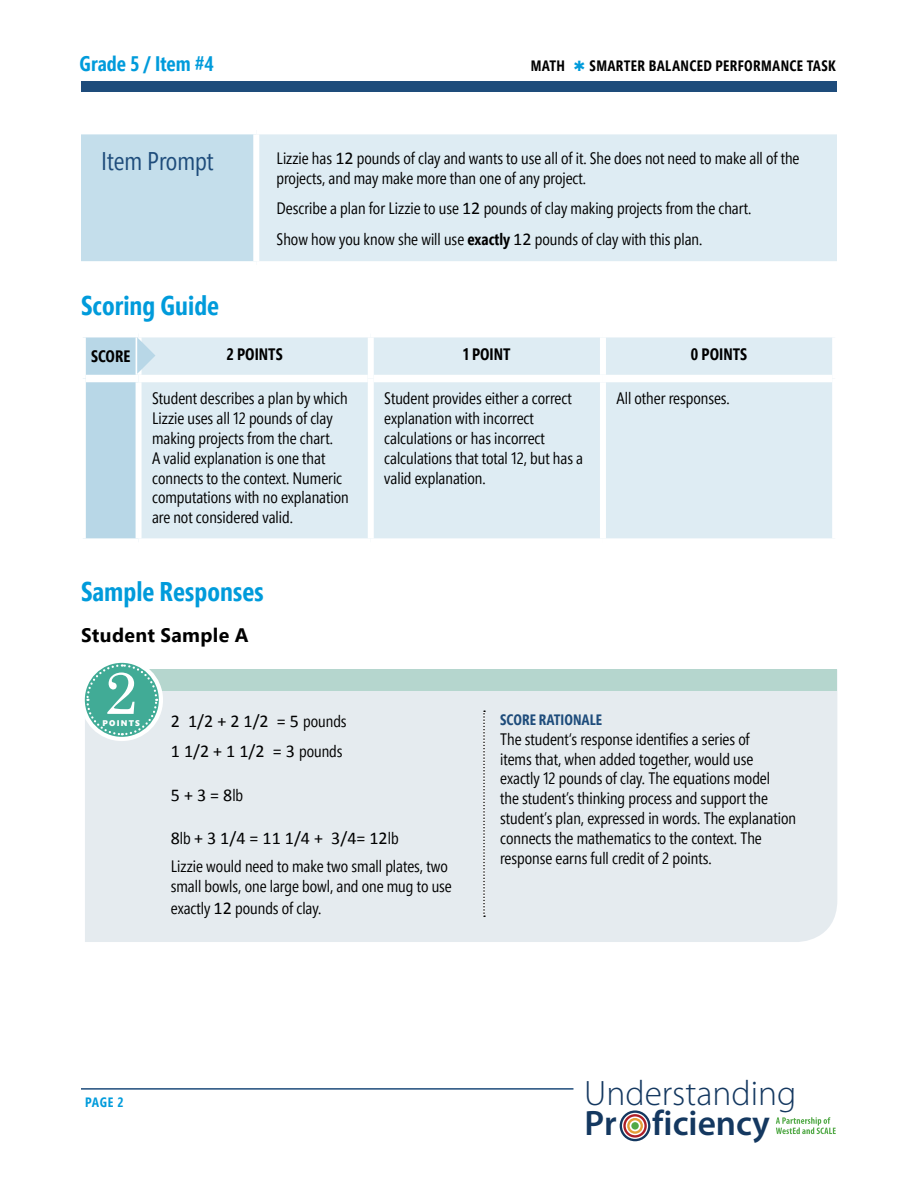
<style>
.page{position:relative;width:918px;height:1188px;background:#fff}
.page>*{position:absolute;margin:0;border:0;box-sizing:border-box;transform-origin:0 0}
.t1{font:60px "Century Schoolbook";color:#fff}
.t2{font:300 35.4px "Myriad Pro";color:#143860}
.t3{font:600 35.4px "Myriad Pro";color:#143860}
.t4{font:700 27px "Segoe Pro Cond";color:#009bdb}
.Table_H1{font:25.5px "Segoe Pro Cond";color:#1e4c7b}
.t5{font:700 21px "Segoe Pro Cond";color:#009bdb}
.H3_sub{font:700 19.5px "Segoe Pro";letter-spacing:.02em;color:#000}
.t6{font:18px/30.3px "Calibri";color:#000}
.Table_body{font:16.5px/19.8px "Segoe Pro Cond";color:#000}
.t7{font:700 16.5px "Segoe Pro Cond";color:#000}
.t8{font:700 15px "Segoe Pro Cond";letter-spacing:.02em;color:#000}
.t9{font:700 15px "Segoe Pro Cond";color:#1e4c7b}
.t10{font:700 13.5px "Segoe Pro Cond";color:#009bdb}
.t11{font:900 8.25px "Segoe Pro";letter-spacing:.15em;color:#fff}
.s1{color:#009bdb}
.s2{font-family:"Calibri";font-size:18px}
.s3{font-weight:700}
.s4{font-family:"Segoe Pro Cond";font-size:16.5px}
</style>
<div class="page">
<hr style="left:81px;top:1088px;width:492px;height:2px;background:#1e4c7b">
<svg style="left:776px;top:1117px;width:60px;height:17px"></svg>
<div style="left:620px;top:1110px;width:30px;height:31px;border:2px solid #143860;border-radius:50%"></div>
<div style="left:623px;top:1114px;width:24px;height:24px;border:2px solid #ad1f28;border-radius:50%"></div>
<div style="left:627px;top:1118px;width:16px;height:16px;border:2px solid #e49f39;border-radius:50%"></div>
<div style="left:631px;top:1122px;width:8px;height:8px;background:#52a947;border-radius:50%"></div>
<div style="left:81px;top:82px;width:756px;height:10px;background:#1e4c7b"></div>
<div style="left:81px;top:131px;width:175px;height:134px;background:#c4deeb"></div>
<div style="left:256px;top:131px;width:581px;height:134px;background:#deecf3"></div>
<div style="left:81px;top:127px;width:175px;height:7px;background:#fff"></div>
<div style="left:81px;top:261px;width:175px;height:8px;background:#fff"></div>
<div style="left:256px;top:127px;width:581px;height:7px;background:#fff"></div>
<div style="left:256px;top:261px;width:581px;height:8px;background:#fff"></div>
<div style="left:253px;top:134px;width:6px;height:127px;background:#fff"></div>
<div style="left:155px;top:337px;width:677px;height:201px;background:#deecf3"></div>
<div style="left:600px;top:337px;width:6px;height:38px;background:#fff"></div>
<div style="left:600px;top:382px;width:6px;height:156px;background:#fff"></div>
<div style="left:139px;top:375px;width:229px;height:7px;background:#fff"></div>
<div style="left:374px;top:375px;width:229px;height:7px;background:#fff"></div>
<div style="left:603px;top:375px;width:229px;height:7px;background:#fff"></div>
<div style="left:368px;top:337px;width:6px;height:42px;background:#fff"></div>
<div style="left:368px;top:379px;width:6px;height:159px;background:#fff"></div>
<div style="left:85px;top:690px;width:752px;height:252px;background:#e5ebef"></div>
<div style="left:128px;top:669px;width:709px;height:21px;background:#b5d6ce"></div>
<div style="left:81px;top:659px;width:82px;height:82px;border:4px solid #fff;border-radius:50%"></div>
<svg style="left:85px;top:663px;width:74px;height:74px;background:#6ebeae"></svg>
<svg style="left:483px;top:711px;width:2px;height:206px"></svg>
<svg style="left:83px;top:337px;width:72px;height:202px;background:#c8e0ec"></svg>
<p class="t5" style="left:80px;top:50px;width:136px">Grade 5 / Item #4</p>
<p class="t8" style="left:531px;top:56px;width:306px">MATH <span class="s1">✱</span> SMARTER BALANCED PERFORMANCE TASK</p>
<p class="Table_H1" style="left:101px;top:145px;width:114px">Item Prompt</p>
<p class="Table_body" style="left:277px;top:149px;width:524px">Lizzie has <span class="s2">12</span> pounds of clay and wants to use all of it. She does not need to make all of the projects, and may make more than one of any project.</p>
<p class="Table_body" style="left:277px;top:199px;width:476px">Describe a plan for Lizzie to use <span class="s2">12</span> pounds of clay making projects from the chart.</p>
<p class="Table_body" style="left:277px;top:229px;width:427px">Show how you know she will use <span class="s3">exactly</span> <span class="s2">12</span> pounds of clay with this plan.</p>
<h2 class="t4" style="left:81px;top:289px;width:139px">Scoring Guide</h2>
<p class="t7" style="left:91px;top:346px;width:41px">SCORE</p>
<p class="t7" style="left:227px;top:344px;width:58px">2 POINTS</p>
<p class="t7" style="left:463px;top:344px;width:49px">1 POINT</p>
<p class="t7" style="left:691px;top:344px;width:58px">0 POINTS</p>
<p class="Table_body" style="left:152px;top:389px;width:198px">Student describes a plan by which<br>Lizzie uses all 12 pounds of clay making projects from the chart.<br>A valid explanation is one that connects to the context. Numeric computations with no explanation are not considered valid.</p>
<p class="Table_body" style="left:384px;top:389px;width:200px">Student provides either a correct explanation with incorrect calculations or has incorrect calculations that total 12, but has a valid explanation.</p>
<p class="Table_body" style="left:616px;top:389px;width:115px">All other responses.</p>
<h2 class="t4" style="left:81px;top:575px;width:184px">Sample Responses</h2>
<p class="H3_sub" style="left:81px;top:621px;width:169px">Student Sample A</p>
<p class="t1" style="left:105px;top:655px;width:35px">2</p>
<p class="t11" style="left:102px;top:717px;width:39px">POINTS</p>
<p class="t6" style="left:171px;top:706px;width:177px">2 1/2 + 2 1/2 = 5 <span class="s4">pounds<br></span>1 1/2 + 1 1/2 = 3 <span class="s4">pounds</span></p>
<p class="t6" style="left:171px;top:780px;width:74px">5 + 3 = 8<span class="s4">lb</span></p>
<p class="t6" style="left:171px;top:823px;width:229px">8<span class="s4">lb</span> + 3 1/4 = 11 1/4 + 3/4= 12<span class="s4">lb</span></p>
<p class="Table_body" style="left:171px;top:857px;width:283px">Lizzie would need to make two small plates, two small bowls, one large bowl, and one mug to use</p>
<p class="Table_body" style="left:171px;top:898px;width:152px">exactly <span class="s2">12</span> pounds of clay.</p>
<p class="t9" style="left:500px;top:710px;width:103px">SCORE RATIONALE</p>
<p class="Table_body" style="left:500px;top:729px;width:297px">The student‘s response identifies a series of<br>items that, when added together, would use exactly 12 pounds of clay. The equations model<br>the student’s thinking process and support the student’s plan, expressed in words. The explanation connects the mathematics to the context. The response earns full credit of 2 points.</p>
<p class="t10" style="left:85px;top:1094px;width:40px">PAGE 2</p>
<h2 class="t2" style="left:584px;top:1072px;width:214px">Understanding</h2>
<h2 class="t3" style="left:584px;top:1100px;width:187px">Pr ficiency</h2>
</div>
